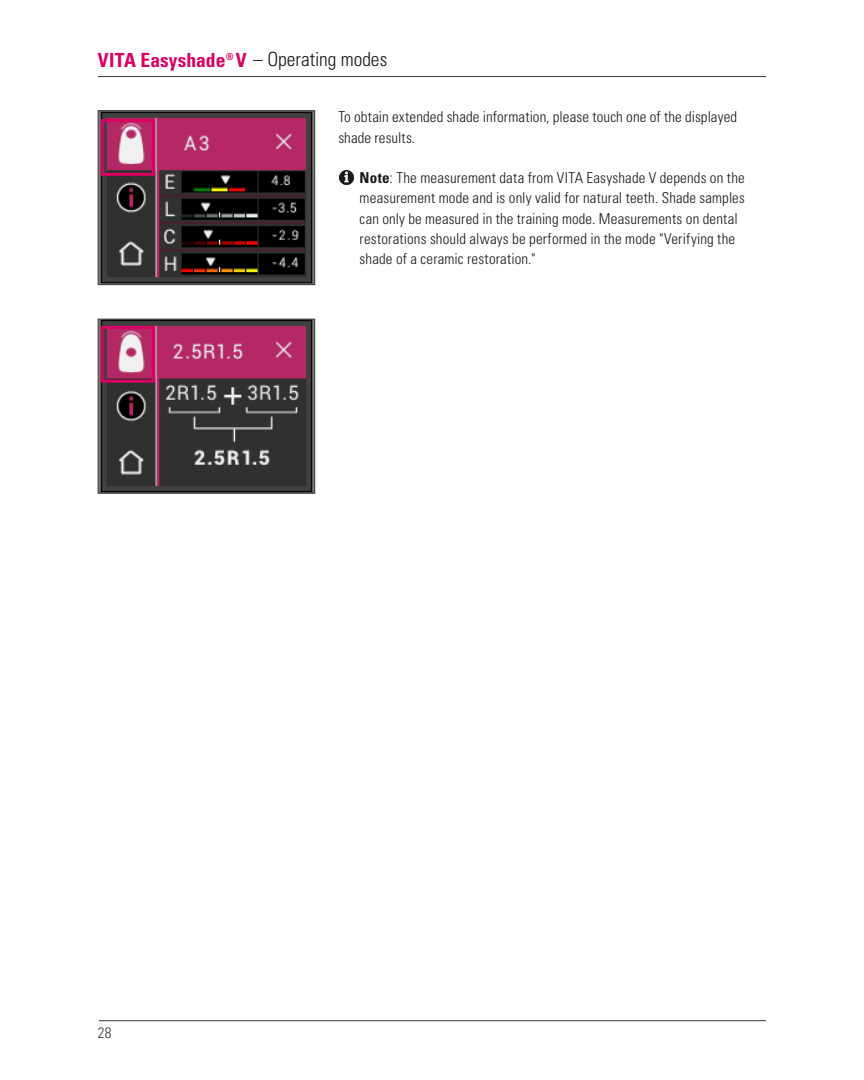
<style>
.page{position:relative;width:864px;height:1080px;background:#fff}
.page>*{position:absolute;margin:0;border:0;box-sizing:border-box;transform-origin:0 0}
.t1{font:300 condensed 19.5px "Univers LT";color:#1a1a1a}
.t2{font:300 condensed 15px/20.2px "Univers LT";letter-spacing:.01em;color:#1a1a1a}
.t3{font:300 condensed 15px "Univers LT";color:#3b3b3a}
.s1{font-weight:700;color:#dd0064}
.s2{font-weight:700}
</style>
<div class="page">
<hr style="left:98px;top:76px;width:667px;height:1px;background:#3b3b3a">
<hr style="left:99px;top:1020px;width:666px;height:1px;background:#3b3b3a">
<img style="left:100px;top:113px;width:213px;height:170px">
<div style="left:98px;top:111px;width:217px;height:174px;border:1px solid #3b3b3a"></div>
<img style="left:100px;top:321px;width:213px;height:170px">
<div style="left:98px;top:319px;width:217px;height:174px;border:1px solid #3b3b3a"></div>
<div style="left:101px;top:119px;width:54px;height:57px;border:3px solid #dd0064"></div>
<div style="left:101px;top:326px;width:54px;height:57px;border:3px solid #dd0064"></div>
<img style="left:339px;top:171px;width:14px;height:14px">
<h1 class="t1" style="left:98px;top:48px;width:291px"><span class="s1">VITA Easyshade</span><sup>®</sup> <span class="s1">V</span> – Operating modes</h1>
<p class="t2" style="left:338px;top:107px;width:400px">To obtain extended shade information, please touch one of the displayed shade results.</p>
<p class="t2" style="left:359px;top:168px;width:386px"><span class="s2">Note</span>: The measurement data from VITA Easyshade V depends on the measurement mode and is only valid for natural teeth. Shade samples can only be measured in the training mode. Measurements on dental restorations should always be performed in the mode "Verifying the shade of a ceramic restoration."</p>
<p class="t3" style="left:98px;top:1024px;width:15px">28</p>
</div>
